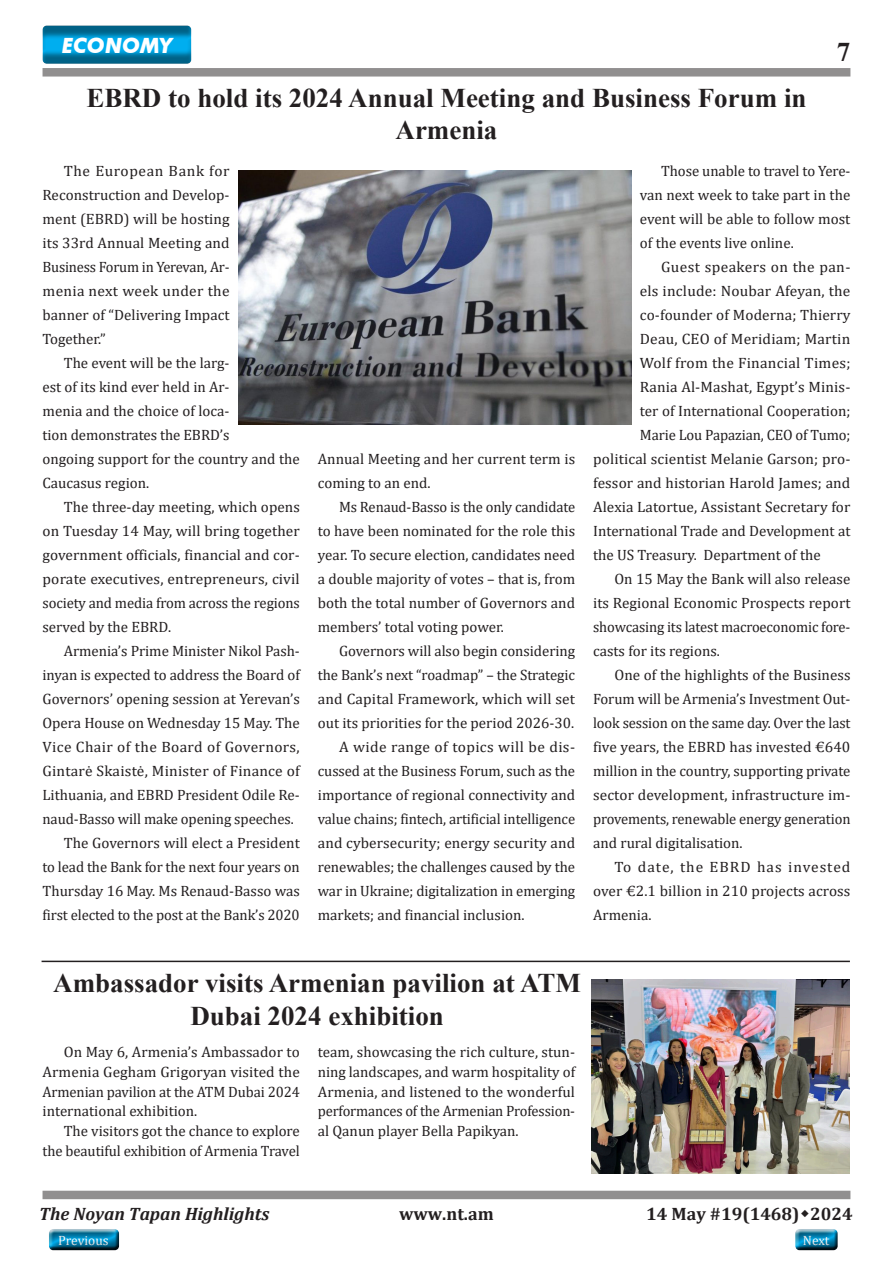
<style>
.page{position:relative;width:893px;height:1263px;background:#fff}
.page>*{position:absolute;margin:0;border:0;box-sizing:border-box;transform-origin:0 0}
.t1{font:700 27px/32.4px "Times New Roman";color:#231f20;text-align:center}
.t2{font:italic 700 21px "Futura BT";color:#fff}
.t3{font:700 18px "Cambria";color:#231f20}
.t4{font:italic 700 18px "Cambria";color:#231f20}
.t5{font:15px/24px "Cambria";color:#231f20;text-align:justify}
.t6{font:15px "Cambria";letter-spacing:.025em;color:#231f20}
.t7{font:13.5px "Cambria";color:#fff}
</style>
<div class="page">
<div style="left:792px;top:1228px;width:50px;height:27px;background:#231f20;opacity:.75"></div>
<div style="left:46px;top:1228px;width:77px;height:27px;background:#231f20;opacity:.75"></div>
<div style="left:43px;top:68px;width:807px;height:9px;background:#918f8f"></div>
<div style="left:43px;top:1191px;width:807px;height:8px;background:#918f8f"></div>
<div style="left:41px;top:24px;width:156px;height:41px;background:#231f20;opacity:.5"></div>
<hr style="left:42px;top:961px;width:808px;height:1px;background:#231f20">
<img style="left:238px;top:171px;width:393px;height:253px">
<img style="left:592px;top:980px;width:258px;height:193px">
<h2 class="t2" style="left:62px;top:32px;width:112px">ECONOMY</h2>
<h1 class="t1" style="left:837px;top:35px;width:15px">7</h1>
<h1 class="t1" style="left:86px;top:81px;width:722px">EBRD to hold its 2024 Annual Meeting and Business Forum in<br>Armenia</h1>
<p class="t5" style="left:43px;top:159px;width:189px;text-indent:21px">The European Bank for Reconstruction and Develop&shy;ment (EBRD) will be hosting its 33rd Annual Meeting and Business Forum in Yerevan, Ar&shy;menia next week under the banner of “Delivering Impact Together.”</p>
<p class="t5" style="left:43px;top:351px;width:259px;text-align:left;text-indent:21px">The event will be the larg-<br>est of its kind ever held in Ar-<br>menia and the choice of loca-<br>tion demonstrates the EBRD’s<br>ongoing support for the country and the<br>Caucasus region.</p>
<p class="t5" style="left:43px;top:495px;width:259px;text-indent:21px">The three-day meeting, which opens on Tuesday 14 May, will bring together government officials, financial and cor&shy;porate executives, entrepreneurs, civil society and media from across the regions served by the EBRD.</p>
<p class="t5" style="left:43px;top:639px;width:259px;text-indent:21px">Armenia’s Prime Minister Nikol Pash&shy;inyan is expected to address the Board of Governors’ opening session at Yerevan’s Opera House on Wednesday 15 May. The Vice Chair of the Board of Governors, Gintarė Skaistė, Minister of Finance of Lithuania, and EBRD President Odile Re&shy;naud-Basso will make opening speeches.</p>
<p class="t5" style="left:43px;top:831px;width:259px;text-indent:21px">The Governors will elect a President to lead the Bank for the next four years on Thursday 16 May. Ms Renaud-Basso was first elected to the post at the Bank’s 2020</p>
<p class="t5" style="left:640px;top:159px;width:212px;text-indent:21px">Those unable to travel to Yere&shy;van next week to take part in the event will be able to follow most of the events live online.</p>
<p class="t6" style="left:661px;top:258px;width:191px">Guest speakers on the pan-</p>
<p class="t5" style="left:640px;top:279px;width:212px">els include: Noubar Afeyan, the</p>
<p class="t5" style="left:640px;top:303px;width:212px">co-founder of Moderna; Thierry</p>
<p class="t5" style="left:640px;top:327px;width:212px">Deau, CEO of Meridiam; Martin</p>
<p class="t5" style="left:640px;top:351px;width:212px">Wolf from the Financial Times;</p>
<p class="t5" style="left:640px;top:375px;width:212px">Rania Al-Mashat, Egypt’s Minis-</p>
<p class="t5" style="left:640px;top:399px;width:212px">ter of International Cooperation;</p>
<p class="t5" style="left:640px;top:423px;width:212px">Marie Lou Papazian, CEO of Tumo;</p>
<p class="t5" style="left:593px;top:447px;width:259px">political scientist Melanie Garson; pro-</p>
<p class="t5" style="left:593px;top:471px;width:259px">fessor and historian Harold James; and</p>
<p class="t5" style="left:593px;top:495px;width:259px">Alexia Latortue, Assistant Secretary for</p>
<p class="t5" style="left:593px;top:519px;width:259px">International Trade and Development at</p>
<p class="t5" style="left:593px;top:543px;width:229px">the US Treasury. Department of the</p>
<p class="t5" style="left:593px;top:567px;width:259px;text-indent:21px">On 15 May the Bank will also release its Regional Economic Prospects report showcasing its latest macroeconomic fore&shy;casts for its regions.</p>
<p class="t5" style="left:593px;top:663px;width:259px;text-indent:21px">One of the highlights of the Business Forum will be Armenia’s Investment Out&shy;look session on the same day. Over the last five years, the EBRD has invested €640 million in the country, supporting private sector development, infrastructure im&shy;provements, renewable energy generation and rural digitalisation.</p>
<p class="t5" style="left:593px;top:855px;width:259px;text-indent:21px">To date, the EBRD has invested over €2.1 billion in 210 projects across Armenia.</p>
<p class="t5" style="left:318px;top:447px;width:259px">Annual Meeting and her current term is coming to an end.</p>
<p class="t5" style="left:318px;top:495px;width:259px;text-indent:21px">Ms Renaud-Basso is the only candidate to have been nominated for the role this year. To secure election, candidates need a double majority of votes – that is, from both the total number of Governors and members’ total voting power.</p>
<p class="t5" style="left:318px;top:639px;width:259px;text-indent:21px">Governors will also begin considering the Bank’s next “roadmap” – the Strategic and Capital Framework, which will set out its priorities for the period 2026-30.</p>
<p class="t5" style="left:318px;top:735px;width:259px;text-indent:21px">A wide range of topics will be dis&shy;cussed at the Business Forum, such as the importance of regional connectivity and value chains; fintech, artificial intelligence and cybersecurity; energy security and renewables; the challenges caused by the war in Ukraine; digitalization in emerging markets; and financial inclusion.</p>
<h1 class="t1" style="left:53px;top:966px;width:529px">Ambassador visits Armenian pavilion at ATM<br>Dubai 2024 exhibition</h1>
<p class="t5" style="left:43px;top:1042px;width:259px;line-height:19.8px;text-indent:21px">On May 6, Armenia’s Ambassador to Armenia Gegham Grigoryan visited the Armenian pavilion at the ATM Dubai 2024 international exhibition.</p>
<p class="t5" style="left:43px;top:1121px;width:259px;line-height:19.8px;text-align:right">The visitors got the chance to explore the beautiful exhibition of Armenia Travel</p>
<p class="t5" style="left:318px;top:1042px;width:259px;line-height:19.8px">team, showcasing the rich culture, stun&shy;ning landscapes, and warm hospitality of Armenia, and listened to the wonderful performances of the Armenian Profession&shy;al Qanun player Bella Papikyan.</p>
<p class="t4" style="left:39px;top:1201px;width:232px">The Noyan Tapan Highlights</p>
<p class="t3" style="left:399px;top:1201px;width:96px">www.nt.am</p>
<p class="t3" style="left:646px;top:1201px;width:208px">14 May #19(1468) 2024</p>
<p class="t7" style="left:58px;top:1232px;width:52px">Previous</p>
<p class="t7" style="left:803px;top:1232px;width:28px">Next</p>
</div>
